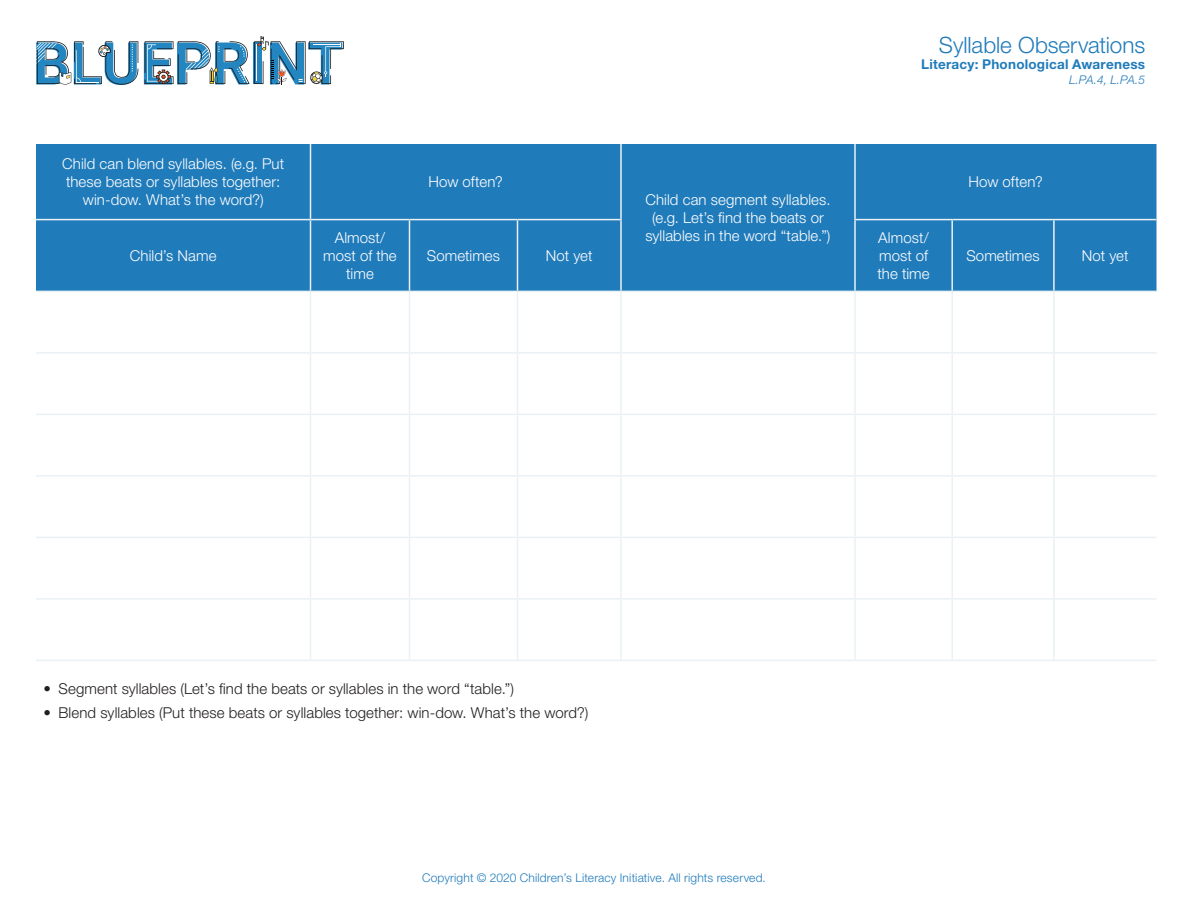
<style>
.page{position:relative;width:1188px;height:918px;background:#fff}
.page>*{position:absolute;margin:0;border:0;box-sizing:border-box;transform-origin:0 0}
.Paragraph_Style_5{font:300 22.5px "Helvetica Neue LT Pro";letter-spacing:-.005em;color:#207bbb}
.Paragraph_Style_8{font:300 15px/18px "Helvetica Neue LT Pro";letter-spacing:.005em;color:#fff;text-align:center}
.t1{font:300 15px "Helvetica Neue LT Pro";letter-spacing:.005em;color:#231f20}
.Paragraph_Style_6{font:700 13.5px "Helvetica Neue LT Pro";letter-spacing:.015em;color:#207bbb}
.Content{font:300 12px "Helvetica Neue LT Pro";letter-spacing:.015em;color:#207bbb}
.Paragraph_Style_7{font:italic 300 12px "Helvetica Neue LT Pro";color:#207bbb}
</style>
<div class="page">
<svg style="left:36px;top:41px;width:102px;height:44px"></svg>
<svg style="left:144px;top:36px;width:200px;height:48px"></svg>
<div style="left:36px;top:144px;width:1120px;height:147px;background:#207bbb"></div>
<hr style="left:310px;top:144px;width:1px;height:75px;background:#eaf1f5">
<hr style="left:620px;top:144px;width:2px;height:75px;background:#eaf1f5">
<hr style="left:854px;top:144px;width:2px;height:75px;background:#eaf1f5">
<hr style="left:36px;top:219px;width:274px;height:1px;background:#eaf1f5">
<hr style="left:310px;top:219px;width:100px;height:1px;background:#eaf1f5">
<hr style="left:310px;top:220px;width:1px;height:71px;background:#eaf1f5">
<hr style="left:410px;top:219px;width:108px;height:1px;background:#eaf1f5">
<hr style="left:409px;top:220px;width:1px;height:71px;background:#eaf1f5">
<hr style="left:518px;top:219px;width:104px;height:1px;background:#eaf1f5">
<hr style="left:517px;top:220px;width:1px;height:71px;background:#eaf1f5">
<hr style="left:620px;top:220px;width:2px;height:71px;background:#eaf1f5">
<hr style="left:854px;top:219px;width:98px;height:1px;background:#eaf1f5">
<hr style="left:854px;top:220px;width:2px;height:71px;background:#eaf1f5">
<hr style="left:952px;top:219px;width:102px;height:1px;background:#eaf1f5">
<hr style="left:951px;top:220px;width:2px;height:71px;background:#eaf1f5">
<hr style="left:1054px;top:219px;width:102px;height:1px;background:#eaf1f5">
<hr style="left:1053px;top:220px;width:2px;height:71px;background:#eaf1f5">
<hr style="left:36px;top:291px;width:274px;height:1px;background:#eaf1f5">
<hr style="left:310px;top:291px;width:100px;height:1px;background:#eaf1f5">
<hr style="left:310px;top:292px;width:1px;height:60px;background:#eaf1f5">
<hr style="left:410px;top:291px;width:108px;height:1px;background:#eaf1f5">
<hr style="left:409px;top:292px;width:1px;height:60px;background:#eaf1f5">
<hr style="left:518px;top:291px;width:103px;height:1px;background:#eaf1f5">
<hr style="left:517px;top:292px;width:1px;height:60px;background:#eaf1f5">
<hr style="left:621px;top:291px;width:234px;height:1px;background:#eaf1f5">
<hr style="left:620px;top:292px;width:2px;height:60px;background:#eaf1f5">
<hr style="left:855px;top:291px;width:97px;height:1px;background:#eaf1f5">
<hr style="left:854px;top:292px;width:2px;height:60px;background:#eaf1f5">
<hr style="left:952px;top:291px;width:102px;height:1px;background:#eaf1f5">
<hr style="left:951px;top:292px;width:2px;height:60px;background:#eaf1f5">
<hr style="left:1054px;top:291px;width:102px;height:1px;background:#eaf1f5">
<hr style="left:1053px;top:292px;width:2px;height:60px;background:#eaf1f5">
<hr style="left:36px;top:352px;width:274px;height:2px;background:#eaf1f5">
<hr style="left:310px;top:352px;width:100px;height:2px;background:#eaf1f5">
<hr style="left:310px;top:354px;width:1px;height:60px;background:#eaf1f5">
<hr style="left:410px;top:352px;width:108px;height:2px;background:#eaf1f5">
<hr style="left:409px;top:354px;width:1px;height:60px;background:#eaf1f5">
<hr style="left:518px;top:352px;width:103px;height:2px;background:#eaf1f5">
<hr style="left:517px;top:354px;width:1px;height:60px;background:#eaf1f5">
<hr style="left:621px;top:352px;width:234px;height:2px;background:#eaf1f5">
<hr style="left:620px;top:354px;width:2px;height:60px;background:#eaf1f5">
<hr style="left:855px;top:352px;width:97px;height:2px;background:#eaf1f5">
<hr style="left:854px;top:354px;width:2px;height:60px;background:#eaf1f5">
<hr style="left:952px;top:352px;width:102px;height:2px;background:#eaf1f5">
<hr style="left:951px;top:354px;width:2px;height:60px;background:#eaf1f5">
<hr style="left:1054px;top:352px;width:102px;height:2px;background:#eaf1f5">
<hr style="left:1053px;top:354px;width:2px;height:60px;background:#eaf1f5">
<hr style="left:36px;top:414px;width:274px;height:1px;background:#eaf1f5">
<hr style="left:310px;top:414px;width:100px;height:1px;background:#eaf1f5">
<hr style="left:310px;top:415px;width:1px;height:60px;background:#eaf1f5">
<hr style="left:410px;top:414px;width:108px;height:1px;background:#eaf1f5">
<hr style="left:409px;top:415px;width:1px;height:60px;background:#eaf1f5">
<hr style="left:518px;top:414px;width:103px;height:1px;background:#eaf1f5">
<hr style="left:517px;top:415px;width:1px;height:60px;background:#eaf1f5">
<hr style="left:621px;top:414px;width:234px;height:1px;background:#eaf1f5">
<hr style="left:620px;top:415px;width:2px;height:60px;background:#eaf1f5">
<hr style="left:855px;top:414px;width:97px;height:1px;background:#eaf1f5">
<hr style="left:854px;top:415px;width:2px;height:60px;background:#eaf1f5">
<hr style="left:952px;top:414px;width:102px;height:1px;background:#eaf1f5">
<hr style="left:951px;top:415px;width:2px;height:60px;background:#eaf1f5">
<hr style="left:1054px;top:414px;width:102px;height:1px;background:#eaf1f5">
<hr style="left:1053px;top:415px;width:2px;height:60px;background:#eaf1f5">
<hr style="left:36px;top:475px;width:274px;height:2px;background:#eaf1f5">
<hr style="left:310px;top:475px;width:100px;height:2px;background:#eaf1f5">
<hr style="left:310px;top:477px;width:1px;height:60px;background:#eaf1f5">
<hr style="left:410px;top:475px;width:108px;height:2px;background:#eaf1f5">
<hr style="left:409px;top:477px;width:1px;height:60px;background:#eaf1f5">
<hr style="left:518px;top:475px;width:103px;height:2px;background:#eaf1f5">
<hr style="left:517px;top:477px;width:1px;height:60px;background:#eaf1f5">
<hr style="left:621px;top:475px;width:234px;height:2px;background:#eaf1f5">
<hr style="left:620px;top:477px;width:2px;height:60px;background:#eaf1f5">
<hr style="left:855px;top:475px;width:97px;height:2px;background:#eaf1f5">
<hr style="left:854px;top:477px;width:2px;height:60px;background:#eaf1f5">
<hr style="left:952px;top:475px;width:102px;height:2px;background:#eaf1f5">
<hr style="left:951px;top:477px;width:2px;height:60px;background:#eaf1f5">
<hr style="left:1054px;top:475px;width:102px;height:2px;background:#eaf1f5">
<hr style="left:1053px;top:477px;width:2px;height:60px;background:#eaf1f5">
<hr style="left:36px;top:537px;width:274px;height:1px;background:#eaf1f5">
<hr style="left:310px;top:537px;width:100px;height:1px;background:#eaf1f5">
<hr style="left:310px;top:538px;width:1px;height:60px;background:#eaf1f5">
<hr style="left:410px;top:537px;width:108px;height:1px;background:#eaf1f5">
<hr style="left:409px;top:538px;width:1px;height:60px;background:#eaf1f5">
<hr style="left:518px;top:537px;width:103px;height:1px;background:#eaf1f5">
<hr style="left:517px;top:538px;width:1px;height:60px;background:#eaf1f5">
<hr style="left:621px;top:537px;width:234px;height:1px;background:#eaf1f5">
<hr style="left:620px;top:538px;width:2px;height:60px;background:#eaf1f5">
<hr style="left:855px;top:537px;width:97px;height:1px;background:#eaf1f5">
<hr style="left:854px;top:538px;width:2px;height:60px;background:#eaf1f5">
<hr style="left:952px;top:537px;width:102px;height:1px;background:#eaf1f5">
<hr style="left:951px;top:538px;width:2px;height:60px;background:#eaf1f5">
<hr style="left:1054px;top:537px;width:102px;height:1px;background:#eaf1f5">
<hr style="left:1053px;top:538px;width:2px;height:60px;background:#eaf1f5">
<hr style="left:36px;top:598px;width:274px;height:2px;background:#eaf1f5">
<hr style="left:310px;top:598px;width:100px;height:2px;background:#eaf1f5">
<hr style="left:310px;top:600px;width:1px;height:60px;background:#eaf1f5">
<hr style="left:410px;top:598px;width:108px;height:2px;background:#eaf1f5">
<hr style="left:409px;top:600px;width:1px;height:60px;background:#eaf1f5">
<hr style="left:518px;top:598px;width:103px;height:2px;background:#eaf1f5">
<hr style="left:517px;top:600px;width:1px;height:60px;background:#eaf1f5">
<hr style="left:621px;top:598px;width:234px;height:2px;background:#eaf1f5">
<hr style="left:620px;top:600px;width:2px;height:60px;background:#eaf1f5">
<hr style="left:855px;top:598px;width:97px;height:2px;background:#eaf1f5">
<hr style="left:854px;top:600px;width:2px;height:60px;background:#eaf1f5">
<hr style="left:952px;top:598px;width:102px;height:2px;background:#eaf1f5">
<hr style="left:951px;top:600px;width:2px;height:60px;background:#eaf1f5">
<hr style="left:1054px;top:598px;width:102px;height:2px;background:#eaf1f5">
<hr style="left:1053px;top:600px;width:2px;height:60px;background:#eaf1f5">
<hr style="left:36px;top:660px;width:274px;height:1px;background:#eaf1f5">
<hr style="left:310px;top:660px;width:100px;height:1px;background:#eaf1f5">
<hr style="left:410px;top:660px;width:108px;height:1px;background:#eaf1f5">
<hr style="left:518px;top:660px;width:103px;height:1px;background:#eaf1f5">
<hr style="left:621px;top:660px;width:234px;height:1px;background:#eaf1f5">
<hr style="left:855px;top:660px;width:97px;height:1px;background:#eaf1f5">
<hr style="left:952px;top:660px;width:102px;height:1px;background:#eaf1f5">
<hr style="left:1054px;top:660px;width:102px;height:1px;background:#eaf1f5">
<p class="Paragraph_Style_8" style="left:62px;top:155px;width:223px">Child can blend syllables. (e.g. Put these beats or syllables together: win-dow. What’s the word?)</p>
<p class="Paragraph_Style_8" style="left:130px;top:246px;width:88px">Child’s Name</p>
<p class="Paragraph_Style_8" style="left:323px;top:228px;width:75px">Almost/ most of the time</p>
<p class="Paragraph_Style_8" style="left:428px;top:173px;width:76px">How often?</p>
<p class="Paragraph_Style_8" style="left:427px;top:246px;width:75px">Sometimes</p>
<p class="Paragraph_Style_8" style="left:546px;top:246px;width:48px">Not yet</p>
<p class="Paragraph_Style_8" style="left:645px;top:190px;width:187px">Child can segment syllables. (e.g. Let’s find the beats or syllables in the word “table.”)</p>
<p class="Paragraph_Style_5" style="left:939px;top:31px;width:208px">Syllable Observations</p>
<p class="Paragraph_Style_6" style="left:921px;top:56px;width:226px">Literacy: Phonological Awareness</p>
<p class="Paragraph_Style_7" style="left:1069px;top:72px;width:78px">L.PA.4, L.PA.5</p>
<p class="Paragraph_Style_8" style="left:878px;top:228px;width:54px;text-align:justify">Almost/ most of the time</p>
<p class="Paragraph_Style_8" style="left:968px;top:173px;width:76px">How often?</p>
<p class="Paragraph_Style_8" style="left:966px;top:246px;width:75px">Sometimes</p>
<p class="Paragraph_Style_8" style="left:1082px;top:246px;width:48px">Not yet</p>
<p class="t1" style="left:44px;top:680px;width:472px">• Segment syllables (Let’s find the beats or syllables in the word “table.”)</p>
<p class="t1" style="left:44px;top:704px;width:546px">• Blend syllables (Put these beats or syllables together: win-dow. What’s the word?)</p>
<p class="Content" style="left:422px;top:870px;width:345px">Copyright © 2020 Children’s Literacy Initiative. All rights reserved.</p>
</div>
